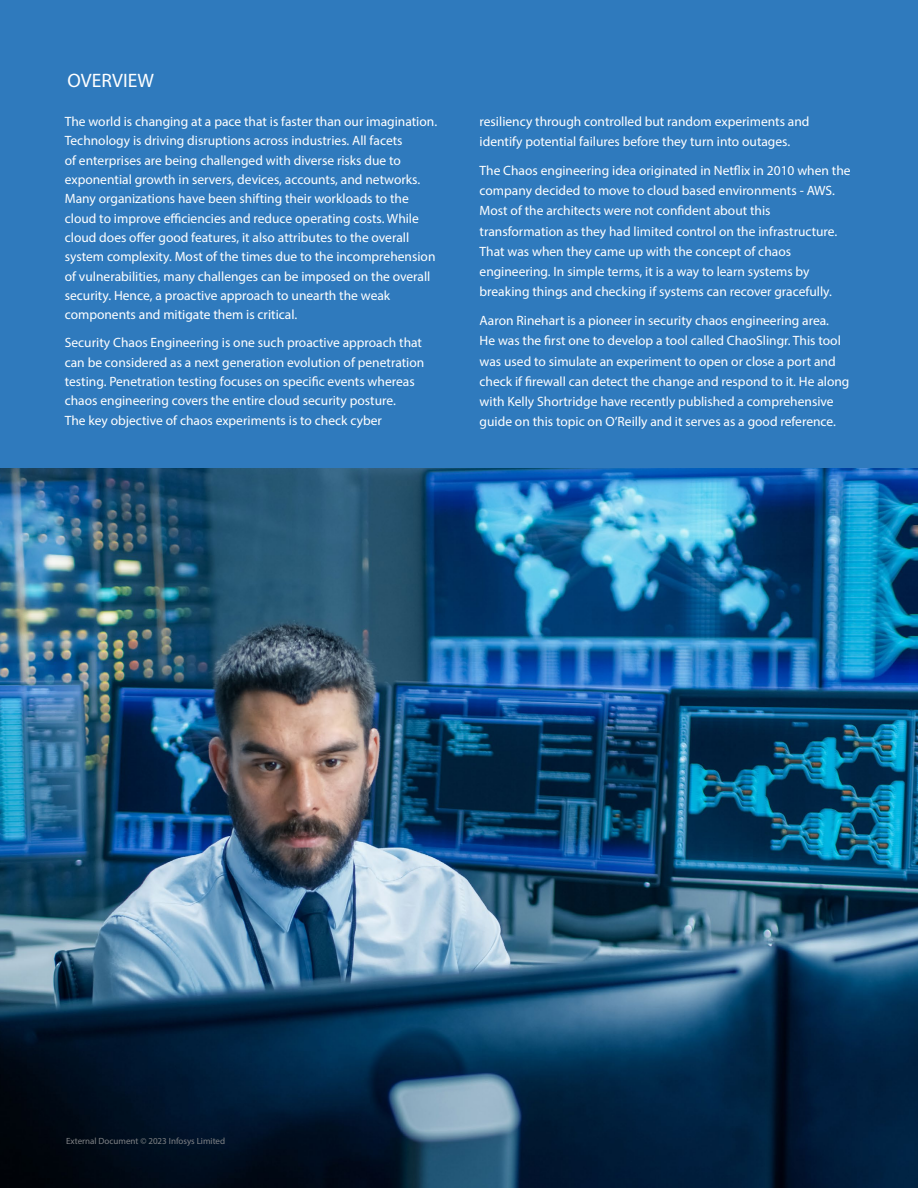
<style>
.page{position:relative;width:918px;height:1188px;background:#fff}
.page>*{position:absolute;margin:0;border:0;box-sizing:border-box;transform-origin:0 0}
.t1{font:19.5px "Myriad Pro";color:#fff}
.t2{font:13.5px/19.4px "Myriad Pro";color:#fff}
.t3{font:9px "Myriad Pro";color:#808285}
</style>
<div class="page">
<img style="left:0;top:468px;width:918px;height:720px">
<div style="left:0;top:0;width:918px;height:468px;background:#2f7abd"></div>
<h1 class="t1" style="left:68px;top:68px;width:88px">OVERVIEW</h1>
<p class="t2" style="left:65px;top:111px;width:374px">The world is changing at a pace that is faster than our imagination.<br>Technology is driving disruptions across industries. All facets<br>of enterprises are being challenged with diverse risks due to exponential growth in servers, devices, accounts, and networks.<br>Many organizations have been shifting their workloads to the cloud to improve efficiencies and reduce operating costs. While cloud does offer good features, it also attributes to the overall system complexity. Most of the times due to the incomprehension of vulnerabilities, many challenges can be imposed on the overall security. Hence, a proactive approach to unearth the weak components and mitigate them is critical.</p>
<p class="t2" style="left:65px;top:333px;width:361px">Security Chaos Engineering is one such proactive approach that can be considered as a next generation evolution of penetration testing. Penetration testing focuses on specific events whereas chaos engineering covers the entire cloud security posture.<br>The key objective of chaos experiments is to check cyber</p>
<p class="t2" style="left:480px;top:111px;width:331px;line-height:20.2px">resiliency through controlled but random experiments and identify potential failures before they turn into outages.</p>
<p class="t2" style="left:480px;top:160px;width:373px;line-height:20.2px">The Chaos engineering idea originated in Netflix in 2010 when the company decided to move to cloud based environments - AWS.<br>Most of the architects were not confident about this transformation as they had limited control on the infrastructure.<br>That was when they came up with the concept of chaos engineering. In simple terms, it is a way to learn systems by breaking things and checking if systems can recover gracefully.</p>
<p class="t2" style="left:480px;top:310px;width:371px;line-height:20.2px">Aaron Rinehart is a pioneer in security chaos engineering area.<br>He was the first one to develop a tool called ChaoSlingr. This tool was used to simulate an experiment to open or close a port and check if firewall can detect the change and respond to it. He along with Kelly Shortridge have recently published a comprehensive guide on this topic on O’Reilly and it serves as a good reference.</p>
<p class="t3" style="left:66px;top:1135px;width:161px">External Document © 2023 Infosys Limited</p>
</div>
